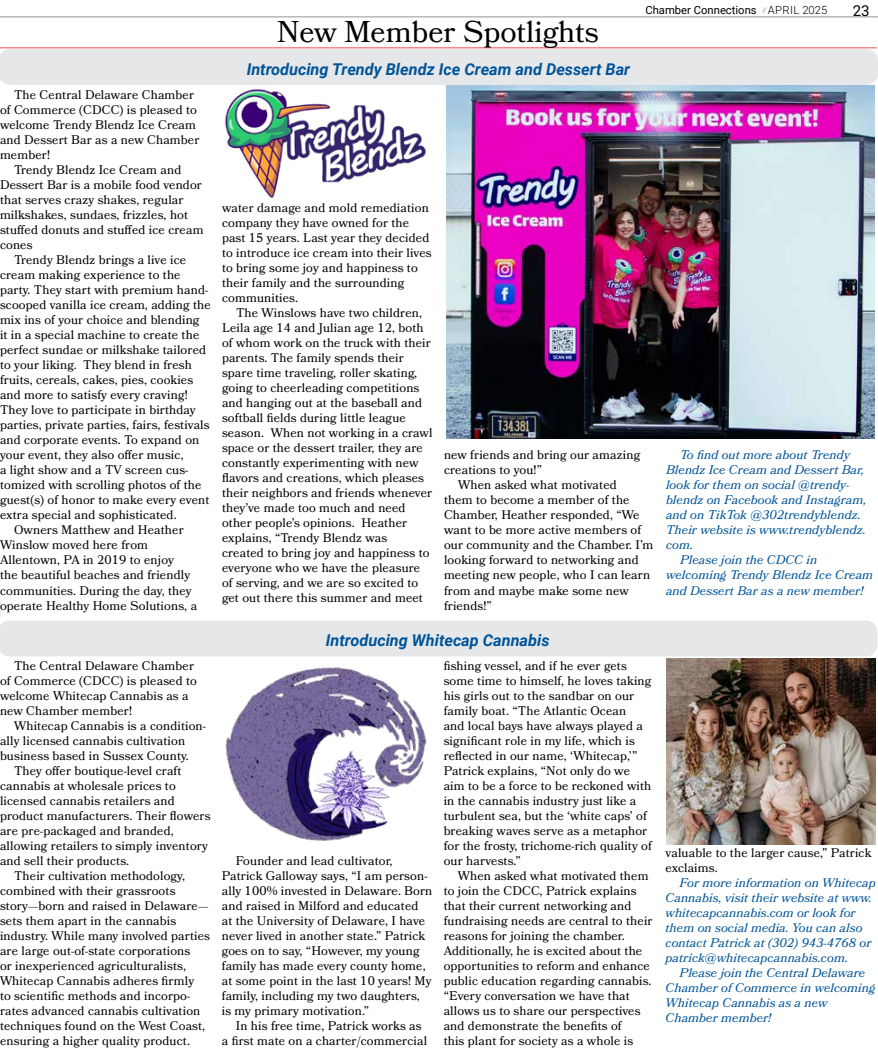
<style>
.page{position:relative;width:878px;height:1058px;background:#fff}
.page>*{position:absolute;margin:0;border:0;box-sizing:border-box;transform-origin:0 0}
.t1{font:30px "Bookmania";color:#000}
.t2{font:italic 700 16.25px "Roboto";color:#005499}
.t3{font:15px "Roboto";color:#000}
.t4{font:12.5px/15px "Bookmania";letter-spacing:.01em;color:#000}
.t5{font:italic 12.5px/15px "Bookmania";letter-spacing:.01em;color:#005499}
.t6{font:11.25px "Roboto";color:#000}
.s1{font-weight:300}
</style>
<div class="page">
<hr style="left:0;top:17px;width:878px;height:1px;background:#939598">
<div style="left:0;top:49px;width:878px;height:39px;background:#e6e7e8"></div>
<img style="left:222px;top:87px;width:208px;height:112px">
<img style="left:446px;top:86px;width:428px;height:353px">
<hr style="left:0;top:48px;width:876px;height:1px;background:#f04e58">
<svg style="left:0;top:602px;width:877px;height:54px"></svg>
<img style="left:225px;top:667px;width:202px;height:174px">
<img style="left:666px;top:658px;width:209px;height:186px">
<p class="t4" style="left:0;top:87px;width:201px;text-indent:14px">The Central Delaware Chamber of Commerce (CDCC) is pleased to welcome Trendy Blendz Ice Cream and Dessert Bar as a new Chamber member!</p>
<p class="t4" style="left:0;top:162px;width:205px;text-indent:14px">Trendy Blendz Ice Cream and<br>Dessert Bar is a mobile food vendor that serves crazy shakes, regular milkshakes, sundaes, frizzles, hot stuffed donuts and stuffed ice cream cones</p>
<p class="t4" style="left:14px;top:252px;width:174px">Trendy Blendz brings a live ice</p>
<p class="t4" style="left:0;top:267px;width:182px">cream making experience to the</p>
<p class="t4" style="left:0;top:282px;width:210px">party. They start with premium hand-</p>
<p class="t4" style="left:0;top:297px;width:212px">scooped vanilla ice cream, adding the</p>
<p class="t4" style="left:0;top:312px;width:201px">mix ins of your choice and blending</p>
<p class="t4" style="left:0;top:327px;width:201px">it in a special machine to create the</p>
<p class="t4" style="left:0;top:342px;width:208px">perfect sundae or milkshake tailored</p>
<p class="t4" style="left:0;top:357px;width:193px">to your liking. They blend in fresh</p>
<p class="t4" style="left:0;top:372px;width:195px">fruits, cereals, cakes, pies, cookies</p>
<p class="t4" style="left:0;top:387px;width:189px">and more to satisfy every craving!</p>
<p class="t4" style="left:0;top:402px;width:197px">They love to participate in birthday</p>
<p class="t4" style="left:0;top:417px;width:211px">parties, private parties, fairs, festivals</p>
<p class="t4" style="left:0;top:432px;width:201px">and corporate events. To expand on</p>
<p class="t4" style="left:0;top:447px;width:185px">your event, they also offer music,</p>
<p class="t4" style="left:0;top:462px;width:190px">a light show and a TV screen cus-</p>
<p class="t4" style="left:0;top:477px;width:203px">tomized with scrolling photos of the</p>
<p class="t4" style="left:0;top:492px;width:211px">guest(s) of honor to make every event</p>
<p class="t4" style="left:0;top:507px;width:178px">extra special and sophisticated.</p>
<p class="t4" style="left:14px;top:522px;width:171px">Owners Matthew and Heather</p>
<p class="t4" style="left:0;top:537px;width:150px">Winslow moved here from</p>
<p class="t4" style="left:0;top:552px;width:175px">Allentown, PA in 2019 to enjoy</p>
<p class="t4" style="left:0;top:567px;width:192px">the beautiful beaches and friendly</p>
<p class="t4" style="left:0;top:582px;width:193px">communities. During the day, they</p>
<p class="t4" style="left:0;top:597px;width:199px">operate Healthy Home Solutions, a</p>
<p class="t4" style="left:0;top:657px;width:198px;text-indent:14px">The Central Delaware Chamber of Commerce (CDCC) is pleased to welcome Whitecap Cannabis as a new Chamber member!</p>
<p class="t4" style="left:14px;top:717px;width:193px">Whitecap Cannabis is a condition-</p>
<p class="t4" style="left:0;top:732px;width:187px">ally licensed cannabis cultivation</p>
<p class="t4" style="left:0;top:747px;width:190px">business based in Sussex County.</p>
<p class="t4" style="left:14px;top:762px;width:169px">They offer boutique-level craft</p>
<p class="t4" style="left:0;top:777px;width:177px">cannabis at wholesale prices to</p>
<p class="t4" style="left:0;top:792px;width:176px">licensed cannabis retailers and</p>
<p class="t4" style="left:0;top:807px;width:212px">product manufacturers. Their flowers</p>
<p class="t4" style="left:0;top:822px;width:175px">are pre-packaged and branded,</p>
<p class="t4" style="left:0;top:837px;width:209px">allowing retailers to simply inventory</p>
<p class="t4" style="left:0;top:852px;width:131px">and sell their products.</p>
<p class="t4" style="left:14px;top:867px;width:172px">Their cultivation methodology,</p>
<p class="t4" style="left:0;top:882px;width:177px">combined with their grassroots</p>
<p class="t4" style="left:0;top:897px;width:210px">story—born and raised in Delaware—</p>
<p class="t4" style="left:0;top:912px;width:178px">sets them apart in the cannabis</p>
<p class="t4" style="left:0;top:927px;width:211px">industry. While many involved parties</p>
<p class="t4" style="left:0;top:942px;width:192px">are large out-of-state corporations</p>
<p class="t4" style="left:0;top:957px;width:188px">or inexperienced agriculturalists,</p>
<p class="t4" style="left:0;top:972px;width:196px">Whitecap Cannabis adheres firmly</p>
<p class="t4" style="left:0;top:987px;width:192px">to scientific methods and incorpo-</p>
<p class="t4" style="left:0;top:1002px;width:202px">rates advanced cannabis cultivation</p>
<p class="t4" style="left:0;top:1017px;width:207px">techniques found on the West Coast,</p>
<p class="t4" style="left:0;top:1032px;width:191px">ensuring a higher quality product.</p>
<h1 class="t1" style="left:277px;top:14px;width:323px">New Member Spotlights</h1>
<h2 class="t2" style="left:247px;top:57px;width:385px">Introducing Trendy Blendz Ice Cream and Dessert Bar</h2>
<p class="t6" style="left:645px;top:2px;width:183px">Chamber Connections <sup>//</sup> <span class="s1">APRIL 2025</span></p>
<p class="t3" style="left:852px;top:0;width:18px">23</p>
<p class="t4" style="left:222px;top:200px;width:211px">water damage and mold remediation company they have owned for the past 15 years. Last year they decided to introduce ice cream into their lives to bring some joy and happiness to their family and the surrounding communities.</p>
<p class="t4" style="left:222px;top:305px;width:212px;text-indent:14px">The Winslows have two children, Leila age 14 and Julian age 12, both of whom work on the truck with their parents. The family spends their spare time traveling, roller skating, going to cheerleading competitions and hanging out at the baseball and softball fields during little league season. When not working in a crawl space or the dessert trailer, they are constantly experimenting with new flavors and creations, which pleases their neighbors and friends whenever they’ve made too much and need other people’s opinions. Heather explains, “Trendy Blendz was<br>created to bring joy and happiness to everyone who we have the pleasure of serving, and we are so excited to get out there this summer and meet</p>
<p class="t4" style="left:444px;top:447px;width:198px">new friends and bring our amazing</p>
<p class="t4" style="left:444px;top:462px;width:99px">creations to you!”</p>
<p class="t4" style="left:458px;top:477px;width:160px">When asked what motivated</p>
<p class="t4" style="left:444px;top:492px;width:187px">them to become a member of the</p>
<p class="t4" style="left:444px;top:507px;width:197px">Chamber, Heather responded, “We</p>
<p class="t4" style="left:444px;top:522px;width:199px">want to be more active members of</p>
<p class="t4" style="left:444px;top:537px;width:211px">our community and the Chamber. I’m</p>
<p class="t4" style="left:444px;top:552px;width:196px">looking forward to networking and</p>
<p class="t4" style="left:444px;top:567px;width:208px">meeting new people, who I can learn</p>
<p class="t4" style="left:444px;top:582px;width:186px">from and maybe make some new</p>
<p class="t4" style="left:444px;top:597px;width:49px">friends!”</p>
<h2 class="t2" style="left:326px;top:629px;width:225px">Introducing Whitecap Cannabis</h2>
<p class="t4" style="left:222px;top:852px;width:212px;text-indent:14px">Founder and lead cultivator, Patrick Galloway says, “I am person&shy;ally 100% invested in Delaware. Born and raised in Milford and educated<br>at the University of Delaware, I have never lived in another state.” Patrick goes on to say, “However, my young family has made every county home, at some point in the last 10 years! My family, including my two daughters, is my primary motivation.”</p>
<p class="t4" style="left:222px;top:1017px;width:207px;text-indent:14px">In his free time, Patrick works as a first mate on a charter/commercial</p>
<p class="t4" style="left:443px;top:657px;width:210px">fishing vessel, and if he ever gets some time to himself, he loves taking his girls out to the sandbar on our family boat. “The Atlantic Ocean<br>and local bays have always played a significant role in my life, which is reflected in our name, ‘Whitecap,’” Patrick explains, “Not only do we aim to be a force to be reckoned with in the cannabis industry just like a turbulent sea, but the ‘white caps’ of breaking waves serve as a metaphor for the frosty, trichome-rich quality of our harvests.”</p>
<p class="t4" style="left:443px;top:867px;width:210px;text-indent:14px">When asked what motivated them to join the CDCC, Patrick explains that their current networking and fundraising needs are central to their reasons for joining the chamber.<br>Additionally, he is excited about the opportunities to reform and enhance public education regarding cannabis. “Every conversation we have that allows us to share our perspectives and demonstrate the benefits of<br>this plant for society as a whole is</p>
<p class="t5" style="left:680px;top:447px;width:171px">To find out more about Trendy</p>
<p class="t5" style="left:666px;top:462px;width:199px">Blendz Ice Cream and Dessert Bar,</p>
<p class="t5" style="left:666px;top:477px;width:184px">look for them on social @trendy-</p>
<p class="t5" style="left:666px;top:492px;width:202px">blendz on Facebook and Instagram,</p>
<p class="t5" style="left:666px;top:507px;width:196px">and on TikTok @302trendyblendz.</p>
<p class="t5" style="left:666px;top:522px;width:201px">Their website is www.trendyblendz.</p>
<p class="t5" style="left:666px;top:537px;width:29px">com.</p>
<p class="t5" style="left:680px;top:552px;width:139px">Please join the CDCC in</p>
<p class="t5" style="left:666px;top:567px;width:209px">welcoming Trendy Blendz Ice Cream</p>
<p class="t5" style="left:666px;top:582px;width:199px">and Dessert Bar as a new member!</p>
<p class="t4" style="left:665px;top:845px;width:207px">valuable to the larger cause,” Patrick exclaims.</p>
<p class="t5" style="left:665px;top:875px;width:212px;text-indent:14px">For more information on Whitecap Cannabis, visit their website at www. whitecapcannabis.com or look for them on social media. You can also contact Patrick at (302) 943-4768 or patrick@whitecapcannabis.com.</p>
<p class="t5" style="left:665px;top:965px;width:211px;text-indent:14px">Please join the Central Delaware<br>Chamber of Commerce in welcoming<br>Whitecap Cannabis as a new<br>Chamber member!</p>
</div>
